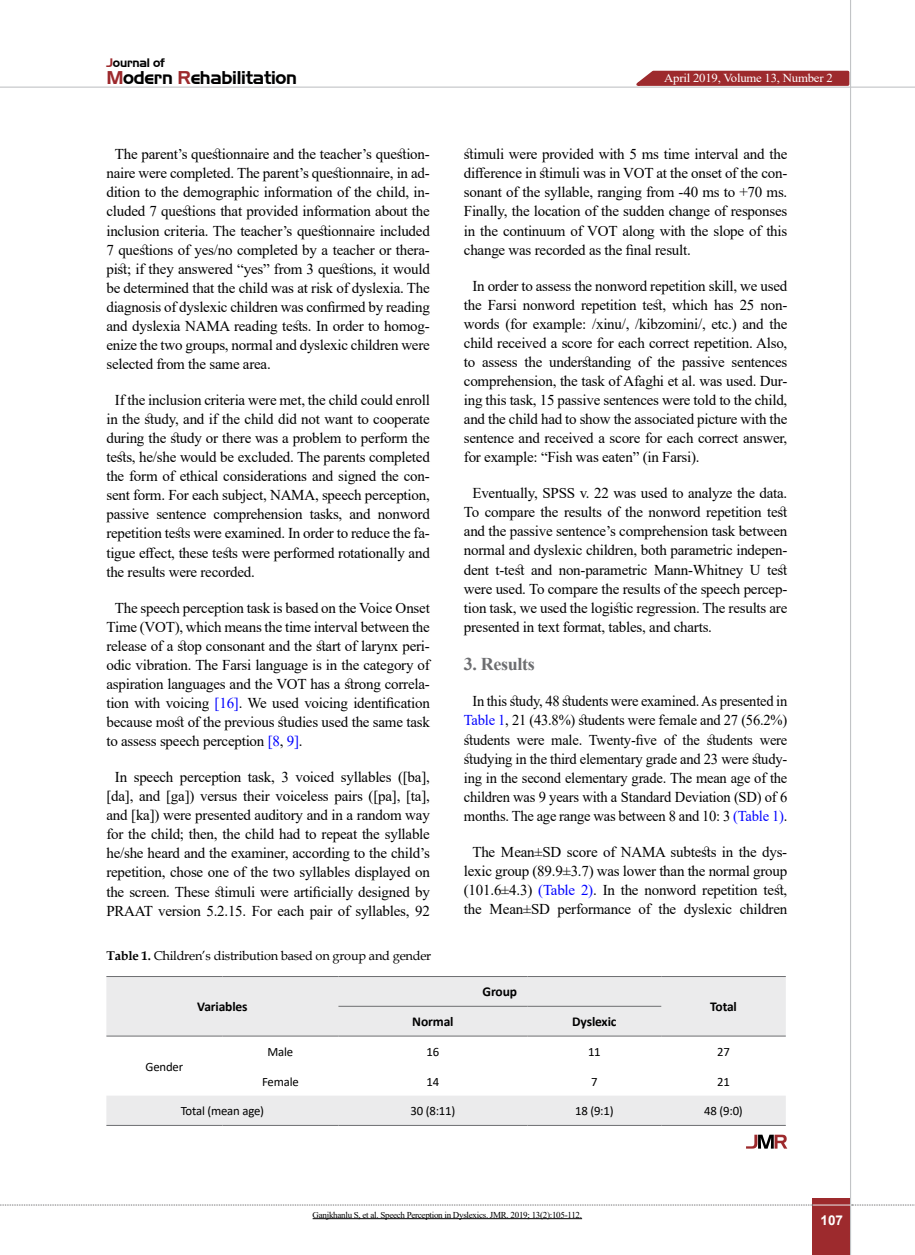
<style>
.page{position:relative;width:915px;height:1255px;background:#fff}
.page>*{position:absolute;margin:0;border:0;box-sizing:border-box;transform-origin:0 0}
.t1{font:18px "Aero Regular SWFTE";letter-spacing:-.015em;color:#000}
.t2{font:700 18px "Times New Roman";letter-spacing:-.02em;color:#6d6e71}
.t3{font:15px/19px "Times New Roman";letter-spacing:-.015em;color:#000;text-align:justify}
.t4{font:700 13.5px "Calibri";letter-spacing:-.01em;color:#000}
.t5{font:700 13.5px "Arial";color:#fff}
.t6{font:12.75px "Calibri";letter-spacing:-.015em;color:#000}
.t7{font:12.75px "Book Antiqua";letter-spacing:-.015em;color:#000}
.t8{font:12.15px "Times New Roman";letter-spacing:-.015em;color:#fff;scale:1.05 1}
.t9{font:12px "Aero Regular SWFTE";letter-spacing:-.015em;color:#000}
.t10{font:9px "Times New Roman";letter-spacing:-.03em;color:#000}
.s1{color:#9d2a2d}
.s2{color:#00f}
.s3{font-weight:700}
</style>
<div class="page">
<div style="left:812px;top:1198px;width:38px;height:56px;background:#9d2a2d"></div>
<hr style="left:849px;top:0;width:1px;height:1254px;background:#c2c4c6">
<hr style="left:0;top:87px;width:914px;height:1px;background:#c2c4c6">
<hr style="left:812px;top:1204px;width:38px;height:1px;background:#ebebec">
<svg style="left:0;top:1204px;width:812px;height:1px"></svg>
<svg style="left:851px;top:1204px;width:64px;height:1px"></svg>
<svg style="left:106px;top:977px;width:679px;height:147px;fill:#ebebec"></svg>
<hr style="left:661px;top:976px;width:124px;height:1px;background:#6d6e71">
<hr style="left:527px;top:976px;width:134px;height:1px;background:#6d6e71">
<hr style="left:338px;top:976px;width:189px;height:1px;background:#6d6e71">
<hr style="left:222px;top:976px;width:116px;height:1px;background:#6d6e71">
<hr style="left:106px;top:976px;width:116px;height:1px;background:#6d6e71">
<hr style="left:527px;top:1005px;width:134px;height:1px;background:#6d6e71">
<hr style="left:338px;top:1005px;width:189px;height:1px;background:#6d6e71">
<hr style="left:661px;top:1035px;width:124px;height:1px;background:#6d6e71">
<hr style="left:527px;top:1035px;width:134px;height:1px;background:#6d6e71">
<hr style="left:338px;top:1035px;width:189px;height:1px;background:#6d6e71">
<hr style="left:222px;top:1035px;width:116px;height:1px;background:#6d6e71">
<hr style="left:106px;top:1035px;width:116px;height:1px;background:#6d6e71">
<hr style="left:661px;top:1124px;width:124px;height:1px;background:#6d6e71">
<hr style="left:527px;top:1124px;width:134px;height:1px;background:#6d6e71">
<hr style="left:338px;top:1124px;width:189px;height:1px;background:#6d6e71">
<hr style="left:222px;top:1124px;width:116px;height:1px;background:#6d6e71">
<hr style="left:106px;top:1124px;width:116px;height:1px;background:#6d6e71">
<svg style="left:746px;top:1134px;width:41px;height:14px"></svg>
<hr style="left:312px;top:1218px;width:270px;height:1px;background:#000">
<svg style="left:629px;top:69px;width:221px;height:18px;background:#b05658"></svg>
<p class="t9" style="left:106px;top:55px;width:60px"><span class="s1">J</span>ournal of</p>
<p class="t1" style="left:106px;top:67px;width:192px"><span class="s1">M</span>odern <span class="s1">R</span>ehabilitation</p>
<p class="t3" style="left:106px;top:144px;width:325px;text-indent:9px">The parent’s questionnaire and the teacher’s question&shy;naire were completed. The parent’s questionnaire, in ad&shy;dition to the demographic information of the child, in&shy;cluded 7 questions that provided information about the inclusion criteria. The teacher’s questionnaire included 7 questions of yes/no completed by a teacher or thera&shy;pist; if they answered “yes” from 3 questions, it would be determined that the child was at risk of dyslexia. The diagnosis of dyslexic children was confirmed by reading and dyslexia NAMA reading tests. In order to homog&shy;enize the two groups, normal and dyslexic children were selected from the same area.</p>
<p class="t3" style="left:106px;top:390px;width:325px;text-indent:9px">If the inclusion criteria were met, the child could enroll in the study, and if the child did not want to cooperate during the study or there was a problem to perform the tests, he/she would be excluded. The parents completed the form of ethical considerations and signed the con&shy;sent form. For each subject, NAMA, speech perception, passive sentence comprehension tasks, and nonword repetition tests were examined. In order to reduce the fa&shy;tigue effect, these tests were performed rotationally and the results were recorded.</p>
<p class="t3" style="left:106px;top:597px;width:325px;text-indent:8px">The speech perception task is based on the Voice Onset Time (VOT), which means the time interval between the release of a stop consonant and the start of larynx peri&shy;odic vibration. The Farsi language is in the category of aspiration languages and the VOT has a strong correla&shy;tion with voicing <span class="s2">[16]</span>. We used voicing identification because most of the previous studies used the same task to assess speech perception <span class="s2">[8</span>, <span class="s2">9]</span>.</p>
<p class="t3" style="left:106px;top:767px;width:325px;text-align:center">In speech perception task, 3 voiced syllables ([ba], [da], and [ga]) versus their voiceless pairs ([pa], [ta], and [ka]) were presented auditory and in a random way for the child; then, the child had to repeat the syllable he/she heard and the examiner, according to the child’s repetition, chose one of the two syllables displayed on the screen. These stimuli were artificially designed by PRAAT version 5.2.15. For each pair of syllables, 92</p>
<p class="t7" style="left:106px;top:947px;width:326px"><span class="s3">Table 1.</span> Children’s distribution based on group and gender</p>
<p class="t4" style="left:197px;top:997px;width:52px">Variables</p>
<p class="t8" style="left:664px;top:69px;width:162px">April 2019, Volume 13, Number 2</p>
<p class="t3" style="left:463px;top:144px;width:325px">stimuli were provided with 5 ms time interval and the difference in stimuli was in VOT at the onset of the con&shy;sonant of the syllable, ranging from -40 ms to +70 ms.<br>Finally, the location of the sudden change of responses in the continuum of VOT along with the slope of this change was recorded as the final result.</p>
<p class="t3" style="left:463px;top:276px;width:325px;text-indent:9px">In order to assess the nonword repetition skill, we used the Farsi nonword repetition test, which has 25 non&shy;words (for example: /xinu/, /kibzomini/, etc.) and the child received a score for each correct repetition. Also, to assess the understanding of the passive sentences comprehension, the task of Afaghi et al. was used. Dur&shy;ing this task, 15 passive sentences were told to the child, and the child had to show the associated picture with the sentence and received a score for each correct answer, for example: “Fish was eaten” (in Farsi).</p>
<p class="t3" style="left:463px;top:483px;width:325px;text-indent:9px">Eventually, SPSS v. 22 was used to analyze the data.<br>To compare the results of the nonword repetition test and the passive sentence’s comprehension task between normal and dyslexic children, both parametric indepen&shy;dent t-test and non-parametric Mann-Whitney U test were used. To compare the results of the speech percep&shy;tion task, we used the logistic regression. The results are presented in text format, tables, and charts.</p>
<p class="t2" style="left:463px;top:651px;width:72px">3. Results</p>
<p class="t3" style="left:463px;top:691px;width:325px;text-align:center">In this study, 48 students were examined. As presented in <span class="s2">Table 1</span>, 21 (43.8%) students were female and 27 (56.2%) students were male. Twenty-five of the students were studying in the third elementary grade and 23 were study&shy;ing in the second elementary grade. The mean age of the children was 9 years with a Standard Deviation (SD) of 6 months. The age range was between 8 and 10: 3 <span class="s2">(Table 1)</span>.</p>
<p class="t3" style="left:463px;top:841px;width:325px;text-align:center">The Mean±SD score of NAMA subtests in the dys&shy;lexic group (89.9±3.7) was lower than the normal group (101.6±4.3) <span class="s2">(Table 2)</span>. In the nonword repetition test, the Mean±SD performance of the dyslexic children</p>
<p class="t4" style="left:482px;top:982px;width:36px">Group</p>
<p class="t4" style="left:710px;top:997px;width:28px">Total</p>
<p class="t4" style="left:412px;top:1012px;width:43px">Normal</p>
<p class="t4" style="left:572px;top:1012px;width:46px">Dyslexic</p>
<p class="t6" style="left:145px;top:1057px;width:39px">Gender</p>
<p class="t6" style="left:267px;top:1042px;width:27px">Male</p>
<p class="t6" style="left:426px;top:1042px;width:14px">16</p>
<p class="t6" style="left:587px;top:1042px;width:14px">11</p>
<p class="t6" style="left:717px;top:1042px;width:14px">27</p>
<p class="t6" style="left:262px;top:1072px;width:38px">Female</p>
<p class="t6" style="left:426px;top:1072px;width:14px">14</p>
<p class="t6" style="left:591px;top:1072px;width:8px">7</p>
<p class="t6" style="left:717px;top:1072px;width:14px">21</p>
<p class="t6" style="left:181px;top:1102px;width:85px">Total (mean age)</p>
<p class="t6" style="left:410px;top:1102px;width:46px">30 (8:11)</p>
<p class="t6" style="left:575px;top:1102px;width:40px">18 (9:1)</p>
<p class="t6" style="left:704px;top:1102px;width:40px">48 (9:0)</p>
<p class="t10" style="left:312px;top:1208px;width:271px">Ganjkhanlu S, et al. Speech Perception in Dyslexics. JMR. 2019; 13(2):105-112.</p>
<p class="t5" style="left:820px;top:1210px;width:24px">107</p>
</div>
